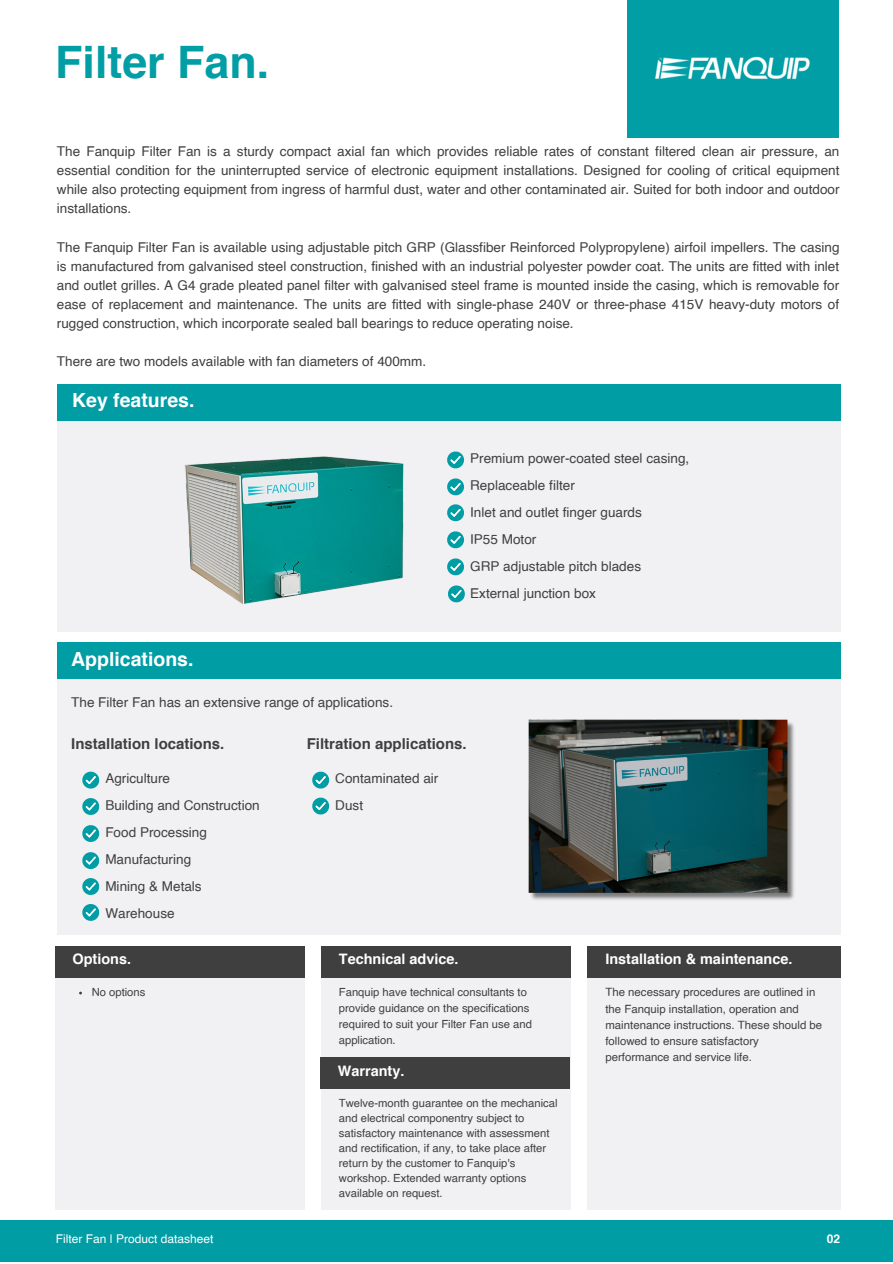
<style>
.page{position:relative;width:893px;height:1264px;background:#fff}
.page>*{position:absolute;margin:0;border:0;box-sizing:border-box;transform-origin:0 0}
.t1{font:700 44.7px "Helvetica";color:#019ea5}
.t2{font:700 19.5px "Helvetica";color:#fff}
.t3{font:700 15px "Helvetica";color:#3f3f3f}
.t4{font:700 14.4px "Helvetica";color:#fff}
.t5{font:13.5px/19px "Helvetica";color:#3f3f3f;text-align:justify}
.t6{font:12px "Helvetica";color:#fff}
.t7{font:700 12px "Helvetica";color:#fff}
.t8{font:11.4px/16.2px "Helvetica";color:#3f3f3f}
.t9{font:11.25px/15px "Helvetica";color:#3f3f3f}
</style>
<div class="page">
<div style="left:627px;top:0;width:211px;height:138px;background:#019ea5"></div>
<img style="left:655px;top:56px;width:155px;height:24px">
<div style="left:57px;top:642px;width:783px;height:293px;background:#f1f1f3"></div>
<div style="left:57px;top:386px;width:783px;height:246px;background:#f1f1f3"></div>
<div style="left:57px;top:384px;width:783px;height:36px;background:#009da5"></div>
<div style="left:57px;top:642px;width:783px;height:36px;background:#009da5"></div>
<svg style="left:82px;top:771px;width:17px;height:17px"></svg>
<svg style="left:82px;top:798px;width:17px;height:17px"></svg>
<svg style="left:82px;top:825px;width:17px;height:17px"></svg>
<svg style="left:82px;top:852px;width:17px;height:17px"></svg>
<svg style="left:312px;top:771px;width:17px;height:17px"></svg>
<div style="left:55px;top:946px;width:250px;height:263px;background:#f1f1f3"></div>
<div style="left:55px;top:946px;width:250px;height:31px;background:#3f3f3f"></div>
<div style="left:321px;top:946px;width:249px;height:263px;background:#f1f1f3"></div>
<div style="left:321px;top:946px;width:249px;height:31px;background:#3f3f3f"></div>
<div style="left:587px;top:946px;width:254px;height:263px;background:#f1f1f3"></div>
<div style="left:587px;top:946px;width:254px;height:31px;background:#3f3f3f"></div>
<div style="left:320px;top:1057px;width:249px;height:31px;background:#3f3f3f"></div>
<div style="left:0;top:1220px;width:892px;height:41px;background:#009da5"></div>
<svg style="left:447px;top:451px;width:17px;height:17px"></svg>
<svg style="left:447px;top:478px;width:17px;height:17px"></svg>
<svg style="left:447px;top:504px;width:17px;height:17px"></svg>
<svg style="left:447px;top:531px;width:17px;height:17px"></svg>
<svg style="left:447px;top:558px;width:17px;height:17px"></svg>
<svg style="left:448px;top:585px;width:17px;height:17px"></svg>
<svg style="left:82px;top:878px;width:17px;height:17px"></svg>
<svg style="left:82px;top:904px;width:17px;height:16px"></svg>
<img style="left:160px;top:420px;width:270px;height:185px">
<svg style="left:312px;top:797px;width:17px;height:17px"></svg>
<img style="left:528px;top:719px;width:266px;height:181px">
<p class="t1" style="left:55px;top:44px;width:215px">Filter Fan.</p>
<p class="t5" style="left:57px;top:143px;width:784px">The Fanquip Filter Fan is a sturdy compact axial fan which provides reliable rates of constant filtered clean air pressure, an essential condition for the uninterrupted service of electronic equipment installations. Designed for cooling of critical equipment while also protecting equipment from ingress of harmful dust, water and other contaminated air. Suited for both indoor and outdoor installations.</p>
<p class="t5" style="left:57px;top:238px;width:784px">The Fanquip Filter Fan is available using adjustable pitch GRP (Glassfiber Reinforced Polypropylene) airfoil impellers. The casing is manufactured from galvanised steel construction, finished with an industrial polyester powder coat. The units are fitted with inlet and outlet grilles. A G4 grade pleated panel filter with galvanised steel frame is mounted inside the casing, which is removable for ease of replacement and maintenance. The units are fitted with single-phase 240V or three-phase 415V heavy-duty motors of rugged construction, which incorporate sealed ball bearings to reduce operating noise.</p>
<p class="t5" style="left:57px;top:353px;width:371px">There are two models available with fan diameters of 400mm.</p>
<p class="t2" style="left:72px;top:392px;width:124px">Key features.</p>
<p class="t2" style="left:71px;top:650px;width:124px">Applications.</p>
<p class="t5" style="left:71px;top:694px;width:323px">The Filter Fan has an extensive range of applications.</p>
<p class="t5" style="left:470px;top:449px;width:221px">Premium power-coated steel casing,</p>
<p class="t5" style="left:470px;top:476px;width:106px">Replaceable filter</p>
<p class="t5" style="left:470px;top:503px;width:173px">Inlet and outlet finger guards</p>
<p class="t5" style="left:470px;top:530px;width:68px">IP55 Motor</p>
<p class="t5" style="left:470px;top:557px;width:172px">GRP adjustable pitch blades</p>
<p class="t5" style="left:470px;top:584px;width:127px">External junction box</p>
<p class="t3" style="left:71px;top:737px;width:155px">Installation locations.</p>
<p class="t3" style="left:307px;top:737px;width:161px">Filtration applications.</p>
<p class="t5" style="left:105px;top:769px;width:66px">Agriculture</p>
<p class="t5" style="left:105px;top:796px;width:156px">Building and Construction</p>
<p class="t5" style="left:105px;top:823px;width:103px">Food Processing</p>
<p class="t5" style="left:105px;top:850px;width:87px">Manufacturing</p>
<p class="t5" style="left:105px;top:877px;width:98px">Mining &amp; Metals</p>
<p class="t5" style="left:105px;top:904px;width:71px">Warehouse</p>
<p class="t4" style="left:73px;top:953px;width:60px">Options.</p>
<p class="t9" style="left:92px;top:985px;width:55px">No options</p>
<p class="t5" style="left:335px;top:769px;width:105px">Contaminated air</p>
<p class="t5" style="left:335px;top:796px;width:29px">Dust</p>
<p class="t4" style="left:339px;top:953px;width:121px">Technical advice.</p>
<p class="t9" style="left:339px;top:985px;width:194px;line-height:15.9px">Fanquip have technical consultants to provide guidance on the specifications required to suit your Filter Fan use and application.</p>
<p class="t4" style="left:338px;top:1064px;width:68px">Warranty.</p>
<p class="t9" style="left:339px;top:1096px;width:220px">Twelve-month guarantee on the mechanical and electrical componentry subject to satisfactory maintenance with assessment and rectification, if any, to take place after return by the customer to Fanquip's workshop. Extended warranty options available on request.</p>
<p class="t4" style="left:605px;top:953px;width:188px">Installation &amp; maintenance.</p>
<p class="t8" style="left:605px;top:985px;width:218px">The necessary procedures are outlined in the Fanquip installation, operation and maintenance instructions. These should be followed to ensure satisfactory performance and service life.</p>
<p class="t6" style="left:56px;top:1234px;width:159px">Filter Fan | Product datasheet</p>
<p class="t7" style="left:826px;top:1234px;width:15px">02</p>
</div>
